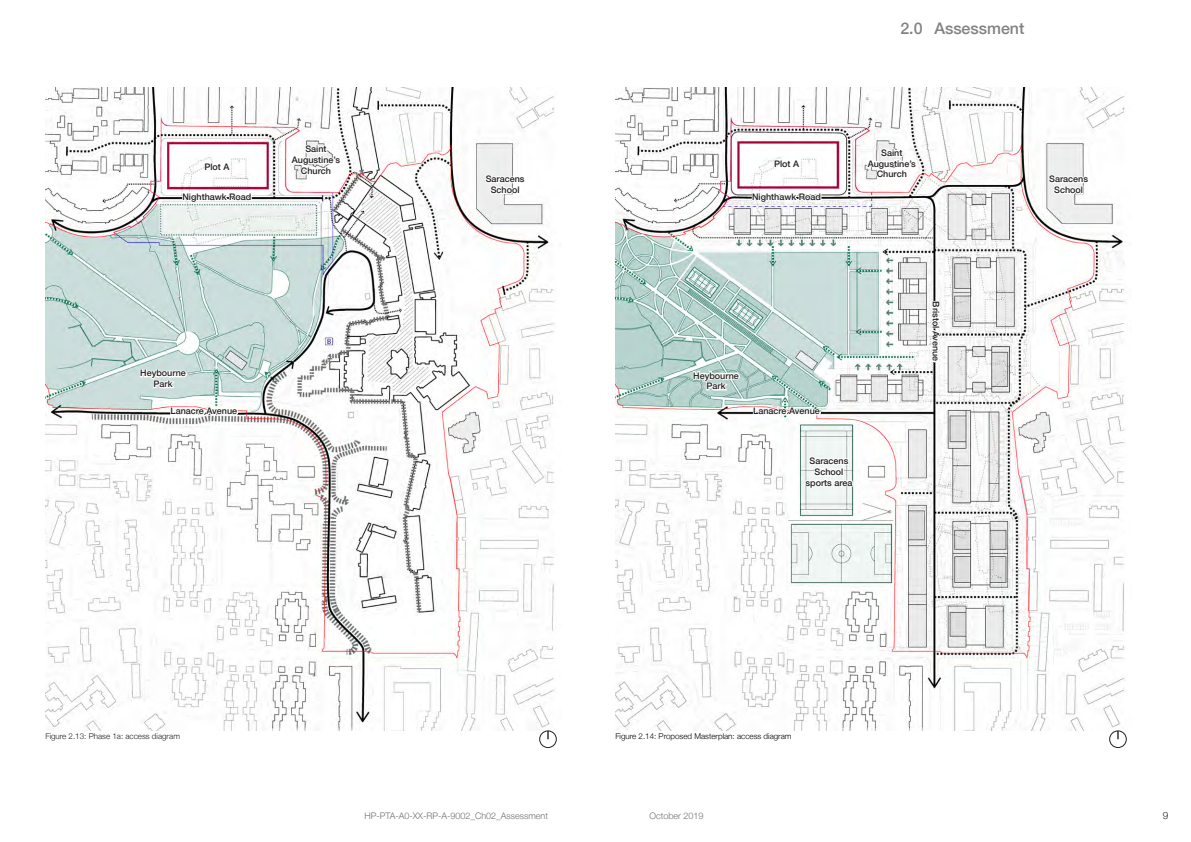
<style>
.page{position:relative;width:1191px;height:842px;background:#fff}
.page>*{position:absolute;margin:0;border:0;box-sizing:border-box;transform-origin:0 0}
.t1{font:500 16px "Helvetica Neue LT";color:#828281}
.t2{font:300 10px "Helvetica Neue LT";color:#231f20}
.PT-B-Image-label{font:500 9px/10.8px "Helvetica Neue LT";color:#231f20;text-align:center}
.t3{font:300 9px "Helvetica Neue LT";color:#717172}
.t4{font:300 8px "Helvetica Neue LT";color:#000}
.t5{font:300 8px "Helvetica Neue LT";color:#231f20}
</style>
<div class="page">
<img style="left:45px;top:88px;width:510px;height:643px">
<img style="left:615px;top:88px;width:511px;height:643px">
<div style="left:539px;top:731px;width:17px;height:17px;border:1px solid #231f20;border-radius:50%"></div>
<div style="left:1109px;top:731px;width:17px;height:17px;border:1px solid #231f20;border-radius:50%"></div>
<svg style="left:1047px;top:173px;width:43px;height:23px"></svg>
<svg style="left:483px;top:173px;width:44px;height:23px"></svg>
<svg style="left:803px;top:455px;width:51px;height:35px"></svg>
<svg style="left:289px;top:143px;width:53px;height:34px"></svg>
<svg style="left:865px;top:147px;width:53px;height:34px"></svg>
<svg style="left:203px;top:153px;width:29px;height:20px"></svg>
<svg style="left:772px;top:149px;width:30px;height:20px"></svg>
<svg style="left:751px;top:180px;width:71px;height:35px"></svg>
<svg style="left:752px;top:397px;width:70px;height:29px"></svg>
<svg style="left:169px;top:397px;width:71px;height:29px"></svg>
<svg style="left:930px;top:287px;width:11px;height:77px"></svg>
<svg style="left:181px;top:180px;width:72px;height:35px"></svg>
<svg style="left:139px;top:367px;width:49px;height:23px"></svg>
<svg style="left:692px;top:369px;width:49px;height:23px"></svg>
<h1 class="t1" style="left:900px;top:19px;width:126px">2.0 Assessment</h1>
<p class="PT-B-Image-label" style="left:204px;top:161px;width:27px">Plot A</p>
<p class="PT-B-Image-label" style="left:182px;top:191px;width:70px">Nighthawk Road</p>
<p class="PT-B-Image-label" style="left:292px;top:144px;width:50px">Saint<br>Augustine’s<br>Church</p>
<p class="PT-B-Image-label" style="left:867px;top:147px;width:50px">Saint<br>Augustine’s<br>Church</p>
<p class="PT-B-Image-label" style="left:774px;top:158px;width:27px">Plot A</p>
<p class="PT-B-Image-label" style="left:752px;top:191px;width:70px">Nighthawk Road</p>
<p class="PT-B-Image-label" style="left:486px;top:173px;width:40px">Saracens<br>School</p>
<p class="PT-B-Image-label" style="left:140px;top:368px;width:47px">Heybourne<br>Park</p>
<p class="PT-B-Image-label" style="left:693px;top:370px;width:47px">Heybourne<br>Park</p>
<p class="PT-B-Image-label" style="left:171px;top:406px;width:68px">Lanacre Avenue</p>
<p class="PT-B-Image-label" style="left:753px;top:406px;width:68px">Lanacre Avenue</p>
<p class="PT-B-Image-label" style="left:805px;top:455px;width:48px">Saracens<br>School sports area</p>
<p class="PT-B-Image-label" style="left:941px;top:301px;width:62px;rotate:90deg">Bristol Avenue</p>
<p class="PT-B-Image-label" style="left:1049px;top:173px;width:40px">Saracens<br>School</p>
<p class="t5" style="left:45px;top:731px;width:136px">Figure 2.13: Phase 1a: access diagram</p>
<p class="t4" style="left:615px;top:731px;width:178px">Figure 2.14: Proposed Masterplan: access diagram</p>
<p class="t3" style="left:364px;top:811px;width:185px">HP-PTA-A0-XX-RP-A-9002_Ch02_Assessment</p>
<p class="t3" style="left:649px;top:811px;width:56px">October 2019</p>
<p class="t2" style="left:1162px;top:810px;width:7px">9</p>
</div>
